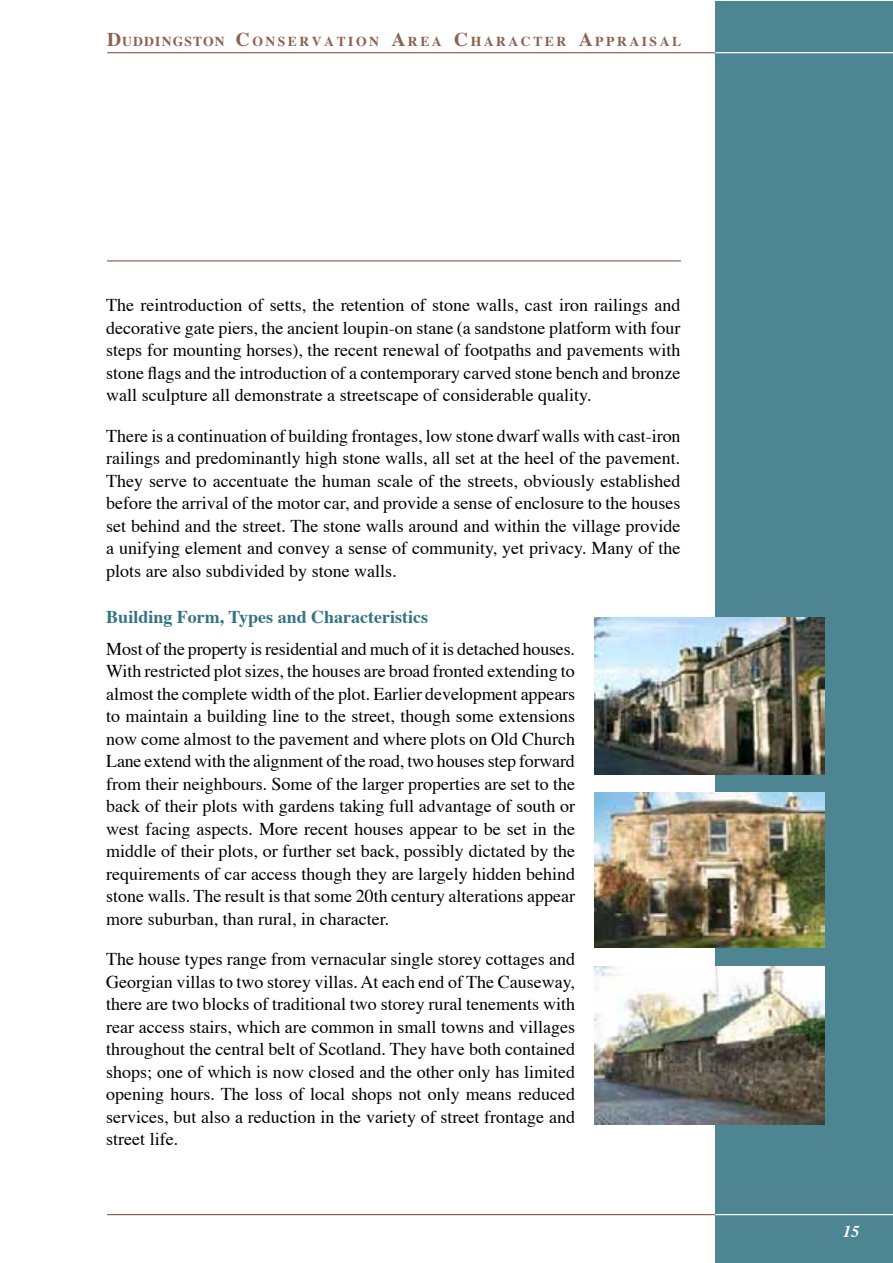
<style>
.page{position:relative;width:893px;height:1263px;background:#fff}
.page>*{position:absolute;margin:0;border:0;box-sizing:border-box;transform-origin:0 0}
.t1{font:18px/22.5px "Times";color:#000;text-align:justify}
.t2{font:700 18px "Times";color:#337484}
.t3{font:italic 700 16.5px "Times";color:#fff}
.t4{font:700 13.65px "Times";letter-spacing:.185em;color:#8b6353}
.s1{font-size:19.5px}
</style>
<div class="page">
<div style="left:715px;top:1px;width:178px;height:1262px;background:#4d8593"></div>
<hr style="left:107px;top:52px;width:608px;height:1px;background:#8b6353">
<hr style="left:107px;top:1214px;width:608px;height:1px;background:#8b6353">
<hr style="left:715px;top:52px;width:178px;height:1px;background:#fff">
<hr style="left:715px;top:1214px;width:178px;height:1px;background:#fff">
<hr style="left:107px;top:260px;width:574px;height:1px;background:#8b6353">
<img style="left:594px;top:617px;width:230px;height:157px">
<img style="left:594px;top:793px;width:230px;height:154px">
<img style="left:594px;top:966px;width:230px;height:159px">
<p class="t4" style="left:107px;top:32px;width:576px"><span class="s1">D</span>UDDINGSTON <span class="s1">C</span>ONSERVATION <span class="s1">A</span>REA <span class="s1">C</span>HARACTER <span class="s1">A</span>PPRAISAL</p>
<p class="t1" style="left:106px;top:295px;width:576px">The reintroduction of setts, the retention of stone walls, cast iron railings and decorative gate piers, the ancient loupin-on stane (a sandstone platform with four steps for mounting horses), the recent renewal of footpaths and pavements with stone flags and the introduction of a contemporary carved stone bench and bronze wall sculpture all demonstrate a streetscape of considerable quality.</p>
<p class="t1" style="left:106px;top:425px;width:576px">There is a continuation of building frontages, low stone dwarf walls with cast-iron railings and predominantly high stone walls, all set at the heel of the pavement.<br>They serve to accentuate the human scale of the streets, obviously established before the arrival of the motor car, and provide a sense of enclosure to the houses set behind and the street. The stone walls around and within the village provide a unifying element and convey a sense of community, yet privacy. Many of the plots are also subdivided by stone walls.</p>
<p class="t2" style="left:106px;top:605px;width:323px">BUILDING FORM, TYPES AND CHARACTERISTICS</p>
<p class="t1" style="left:106px;top:638px;width:470px">Most of the property is residential and much of it is detached houses.<br>With restricted plot sizes, the houses are broad fronted extending to almost the complete width of the plot. Earlier development appears to maintain a building line to the street, though some extensions now come almost to the pavement and where plots on Old Church Lane extend with the alignment of the road, two houses step forward from their neighbours. Some of the larger properties are set to the back of their plots with gardens taking full advantage of south or west facing aspects. More recent houses appear to be set in the middle of their plots, or further set back, possibly dictated by the requirements of car access though they are largely hidden behind stone walls. The result is that some 20th century alterations appear more suburban, than rural, in character.</p>
<p class="t1" style="left:106px;top:949px;width:470px">The house types range from vernacular single storey cottages and Georgian villas to two storey villas. At each end of The Causeway, there are two blocks of traditional two storey rural tenements with rear access stairs, which are common in small towns and villages throughout the central belt of Scotland. They have both contained shops; one of which is now closed and the other only has limited opening hours. The loss of local shops not only means reduced services, but also a reduction in the variety of street frontage and street life.</p>
<p class="t3" style="left:843px;top:1221px;width:18px">15</p>
</div>
